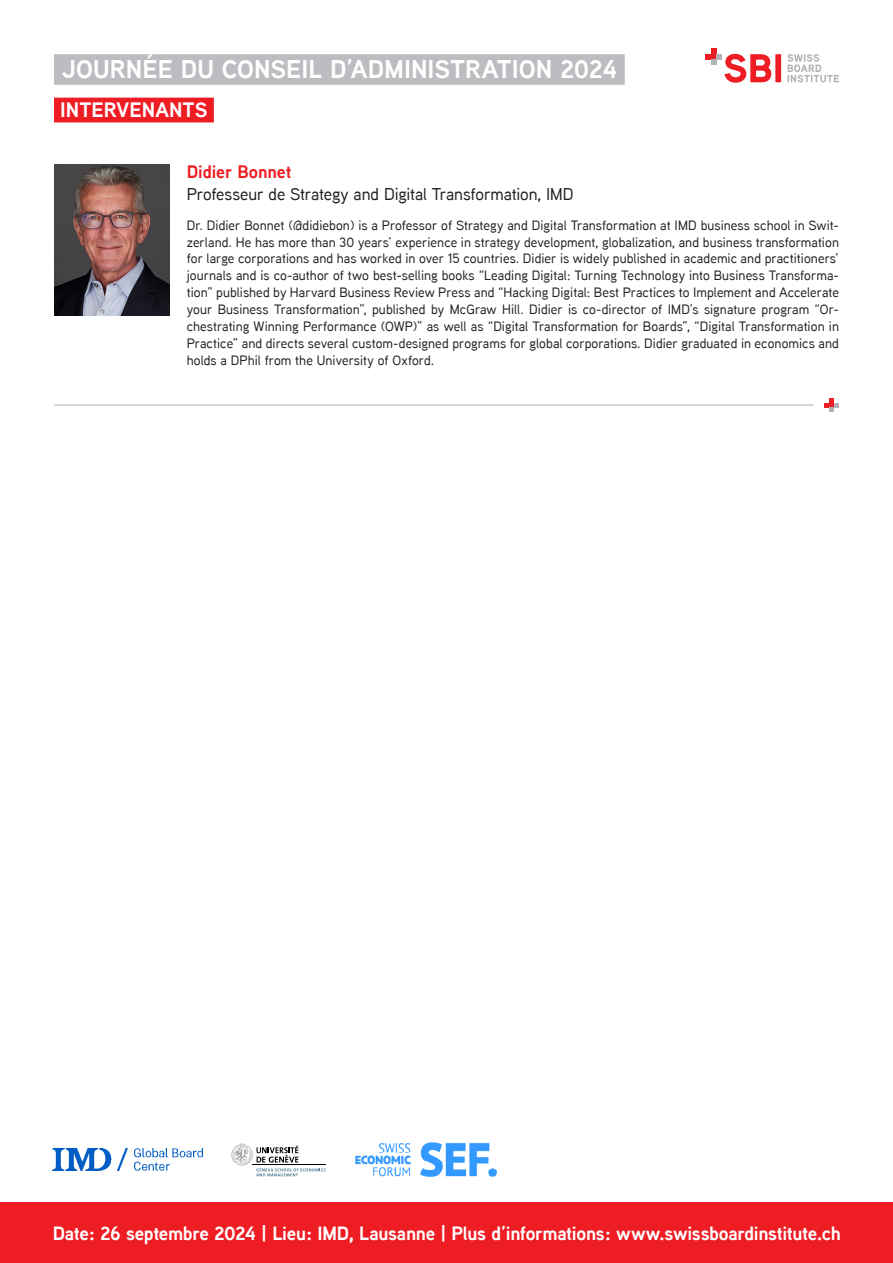
<style>
.page{position:relative;width:893px;height:1263px;background:#fff}
.page>*{position:absolute;margin:0;border:0;box-sizing:border-box;transform-origin:0 0}
.t1{font:700 25.5px "Aaux Next";color:#fff}
.t2{font:700 20.7px "Aaux Next";color:#fff}
.t3{font:700 19.2px "Aaux Next";letter-spacing:-.02em;color:#fff}
.t4{font:700 18px "Aaux Next";letter-spacing:-.005em;color:#ee1d23}
.t5{font:500 17.1px "Aaux Next";letter-spacing:-.005em;color:#231f20}
.t6{font:500 13.5px/16.8px "Aaux Next";letter-spacing:.005em;color:#231f20;text-align:justify}
</style>
<div class="page">
<svg style="left:706px;top:49px;width:75px;height:34px"></svg>
<svg style="left:787px;top:54px;width:52px;height:28px"></svg>
<div style="left:54px;top:54px;width:571px;height:31px;background:#bcbdc0"></div>
<svg style="left:231px;top:1143px;width:95px;height:33px"></svg>
<img style="left:356px;top:1143px;width:140px;height:33px">
<img style="left:53px;top:1149px;width:150px;height:21px">
<div style="left:0;top:1203px;width:893px;height:60px;background:#ee1d23"></div>
<div style="left:54px;top:98px;width:160px;height:24px;background:#ee1d23"></div>
<hr style="left:54px;top:404px;width:760px;height:2px;background:#b2b3b7">
<svg style="left:824px;top:398px;width:15px;height:14px"></svg>
<img style="left:54px;top:165px;width:116px;height:151px">
<p class="t1" style="left:62px;top:52px;width:557px">JOURNÉE DU CONSEIL D’ADMINISTRATION 2024</p>
<p class="t2" style="left:60px;top:95px;width:149px">INTERVENANTS</p>
<p class="t4" style="left:187px;top:159px;width:106px">Didier Bonnet</p>
<p class="t5" style="left:187px;top:182px;width:388px">Professeur de Strategy and Digital Transformation, IMD</p>
<p class="t6" style="left:187px;top:216px;width:654px">Dr. Didier Bonnet (@didiebon) is a Professor of Strategy and Digital Transformation at IMD business school in Swit&shy;zerland. He has more than 30 years’ experience in strategy development, globalization, and business transformation for large corporations and has worked in over 15 countries. Didier is widely published in academic and practitioners’ journals and is co-author of two best-selling books “Leading Digital: Turning Technology into Business Transforma&shy;tion” published by Harvard Business Review Press and “Hacking Digital: Best Practices to Implement and Accelerate your Business Transformation”, published by McGraw Hill. Didier is co-director of IMD’s signature program “Or&shy;chestrating Winning Performance (OWP)” as well as “Digital Transformation for Boards”, “Digital Transformation in Practice” and directs several custom-designed programs for global corporations. Didier graduated in economics and holds a DPhil from the University of Oxford.</p>
<p class="t3" style="left:53px;top:1219px;width:789px">Date: 26 septembre 2024 | Lieu: IMD, Lausanne | Plus d’informations: www.swissboardinstitute.ch</p>
</div>
